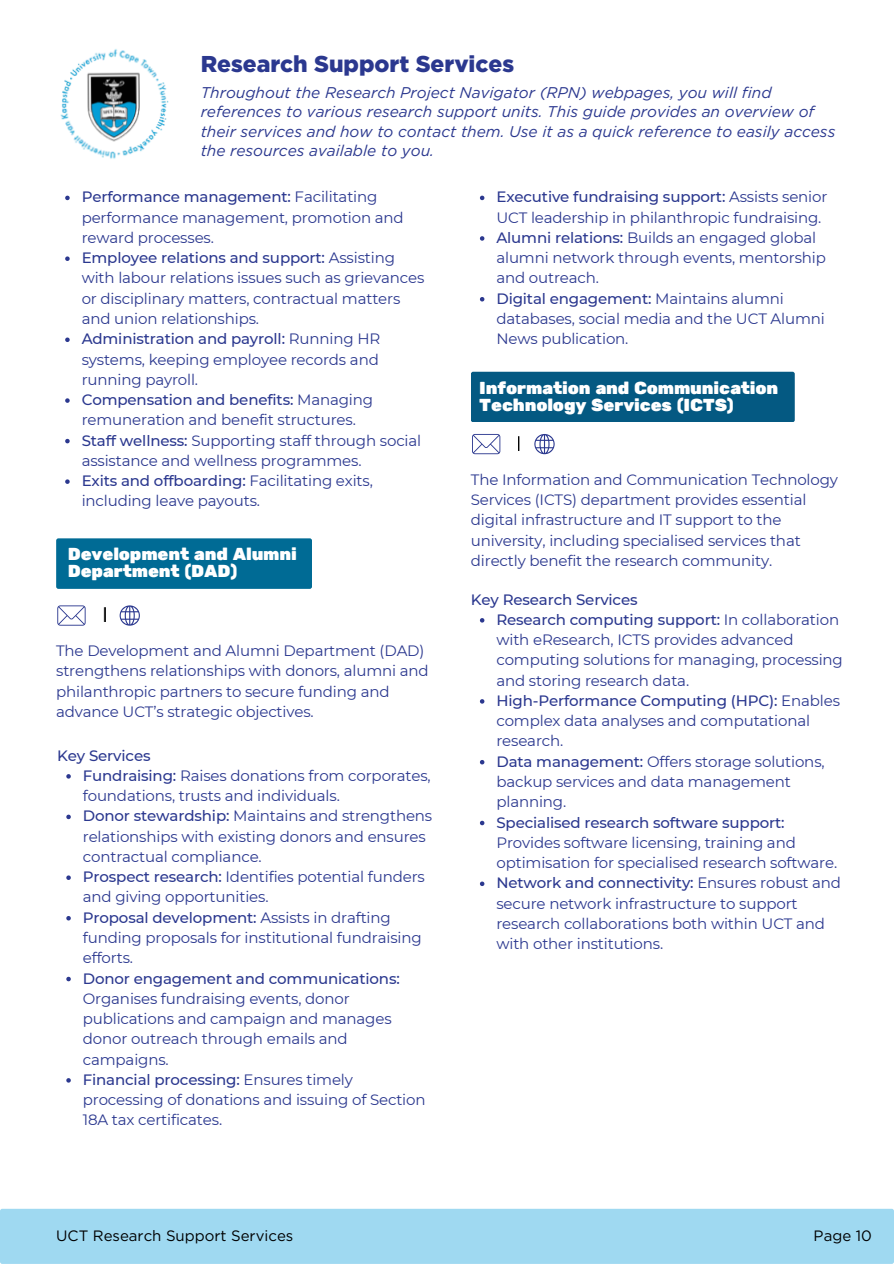
<style>
.page{position:relative;width:894px;height:1264px;background:#fff}
.page>*{position:absolute;margin:0;border:0;box-sizing:border-box;transform-origin:0 0}
.t1{font:900 22.95px "Gotham";color:#2b388f}
.t2{font:500 21.45px "Cell C Sans";color:#000}
.t3{font:17.25px/17px "Rubik One";letter-spacing:-.01em;color:#fff}
.t4{font:italic 15.45px/19.5px "Gotham";color:#2b388f}
.t5{font:15px/20.2px "Montserrat";letter-spacing:-.01em;color:#2b388f}
.t6{font:500 15px "Montserrat";letter-spacing:-.01em;color:#2b388f}
.t7{font:15px "Gotham";color:#000}
.s1{font-weight:500}
</style>
<div class="page">
<img style="left:60px;top:49px;width:109px;height:110px">
<svg style="left:65px;top:196px;width:5px;height:4px"></svg>
<svg style="left:65px;top:256px;width:5px;height:5px"></svg>
<svg style="left:65px;top:337px;width:5px;height:5px"></svg>
<svg style="left:65px;top:398px;width:5px;height:5px"></svg>
<svg style="left:65px;top:439px;width:5px;height:4px"></svg>
<svg style="left:65px;top:479px;width:5px;height:5px"></svg>
<svg style="left:57px;top:605px;width:28px;height:20px"></svg>
<svg style="left:120px;top:605px;width:20px;height:20px"></svg>
<div style="left:56px;top:538px;width:256px;height:51px;background:#006b95"></div>
<svg style="left:66px;top:774px;width:5px;height:4px"></svg>
<svg style="left:66px;top:814px;width:5px;height:5px"></svg>
<svg style="left:66px;top:875px;width:5px;height:5px"></svg>
<svg style="left:66px;top:916px;width:5px;height:4px"></svg>
<svg style="left:66px;top:976px;width:5px;height:5px"></svg>
<svg style="left:66px;top:1078px;width:5px;height:4px"></svg>
<svg style="left:480px;top:196px;width:4px;height:4px"></svg>
<svg style="left:480px;top:236px;width:4px;height:5px"></svg>
<svg style="left:480px;top:297px;width:4px;height:4px"></svg>
<svg style="left:472px;top:434px;width:28px;height:20px"></svg>
<svg style="left:534px;top:434px;width:20px;height:20px"></svg>
<svg style="left:480px;top:618px;width:4px;height:4px"></svg>
<svg style="left:480px;top:699px;width:4px;height:4px"></svg>
<svg style="left:480px;top:760px;width:4px;height:4px"></svg>
<svg style="left:480px;top:820px;width:4px;height:5px"></svg>
<svg style="left:480px;top:881px;width:4px;height:5px"></svg>
<div style="left:471px;top:372px;width:323px;height:50px;background:#045982"></div>
<div style="left:0;top:1208px;width:893px;height:55px;background:#9fd9f1"></div>
<h1 class="t1" style="left:201px;top:50px;width:315px">Research Support Services</h1>
<p class="t4" style="left:201px;top:82px;width:636px">Throughout the Research Project Navigator (RPN) webpages, you will find references to various research support units. This guide provides an overview of their services and how to contact them. Use it as a quick reference to easily access the resources available to you.</p>
<p class="t5" style="left:82px;top:187px;width:344px"><span class="s1">Performance management:</span> Facilitating performance management, promotion and reward processes.<br><span class="s1">Employee relations and support:</span> Assisting with labour relations issues such as grievances or disciplinary matters, contractual matters and union relationships.<br><span class="s1">Administration and payroll:</span> Running HR systems, keeping employee records and running payroll.<br><span class="s1">Compensation and benefits:</span> Managing remuneration and benefit structures.<br><span class="s1">Staff wellness:</span> Supporting staff through social assistance and wellness programmes.<br><span class="s1">Exits and offboarding:</span> Facilitating exits, including leave payouts.</p>
<p class="t3" style="left:68px;top:546px;width:230px">Development and Alumni<br>Department (DAD)</p>
<h2 class="t2" style="left:102px;top:604px;width:6px">l</h2>
<p class="t5" style="left:56px;top:640px;width:374px">The Development and Alumni Department (DAD) strengthens relationships with donors, alumni and philanthropic partners to secure funding and advance UCT’s strategic objectives.</p>
<p class="t5" style="left:83px;top:745px;width:351px;text-indent:-25px"><span class="s1">Key Services<br>Fundraising:</span> Raises donations from corporates, foundations, trusts and individuals.<br><span class="s1">Donor stewardship:</span> Maintains and strengthens relationships with existing donors and ensures contractual compliance.<br><span class="s1">Prospect research:</span> Identifies potential funders and giving opportunities.<br><span class="s1">Proposal development:</span> Assists in drafting funding proposals for institutional fundraising efforts.</p>
<p class="t6" style="left:83px;top:969px;width:318px">Donor engagement and communications:</p>
<p class="t5" style="left:83px;top:988px;width:344px">Organises fundraising events, donor publications and campaign and manages donor outreach through emails and campaigns.<br><span class="s1">Financial processing:</span> Ensures timely processing of donations and issuing of Section 18A tax certificates.</p>
<p class="t5" style="left:496px;top:187px;width:332px"><span class="s1">Executive fundraising support:</span> Assists senior UCT leadership in philanthropic fundraising.<br><span class="s1">Alumni relations:</span> Builds an engaged global alumni network through events, mentorship and outreach.<br><span class="s1">Digital engagement:</span> Maintains alumni databases, social media and the UCT Alumni News publication.</p>
<p class="t3" style="left:479px;top:380px;width:300px">Information and Communication<br>Technology Services (ICTS)</p>
<h2 class="t2" style="left:516px;top:433px;width:6px">l</h2>
<p class="t5" style="left:471px;top:469px;width:368px">The Information and Communication Technology Services (ICTS) department provides essential digital infrastructure and IT support to the university, including specialised services that directly benefit the research community.</p>
<p class="t5" style="left:496px;top:589px;width:348px;text-indent:-25px"><span class="s1">Key Research Services<br>Research computing support:</span> In collaboration with eResearch, ICTS provides advanced computing solutions for managing, processing and storing research data.<br><span class="s1">High-Performance Computing (HPC):</span> Enables complex data analyses and computational research.<br><span class="s1">Data management:</span> Offers storage solutions, backup services and data management planning.</p>
<p class="t6" style="left:496px;top:813px;width:289px">Specialised research software support:</p>
<p class="t5" style="left:496px;top:832px;width:346px">Provides software licensing, training and optimisation for specialised research software.<br><span class="s1">Network and connectivity:</span> Ensures robust and secure network infrastructure to support research collaborations both within UCT and with other institutions.</p>
<p class="t7" style="left:56px;top:1226px;width:239px">UCT Research Support Services</p>
<p class="t7" style="left:813px;top:1226px;width:60px">Page 10</p>
</div>
